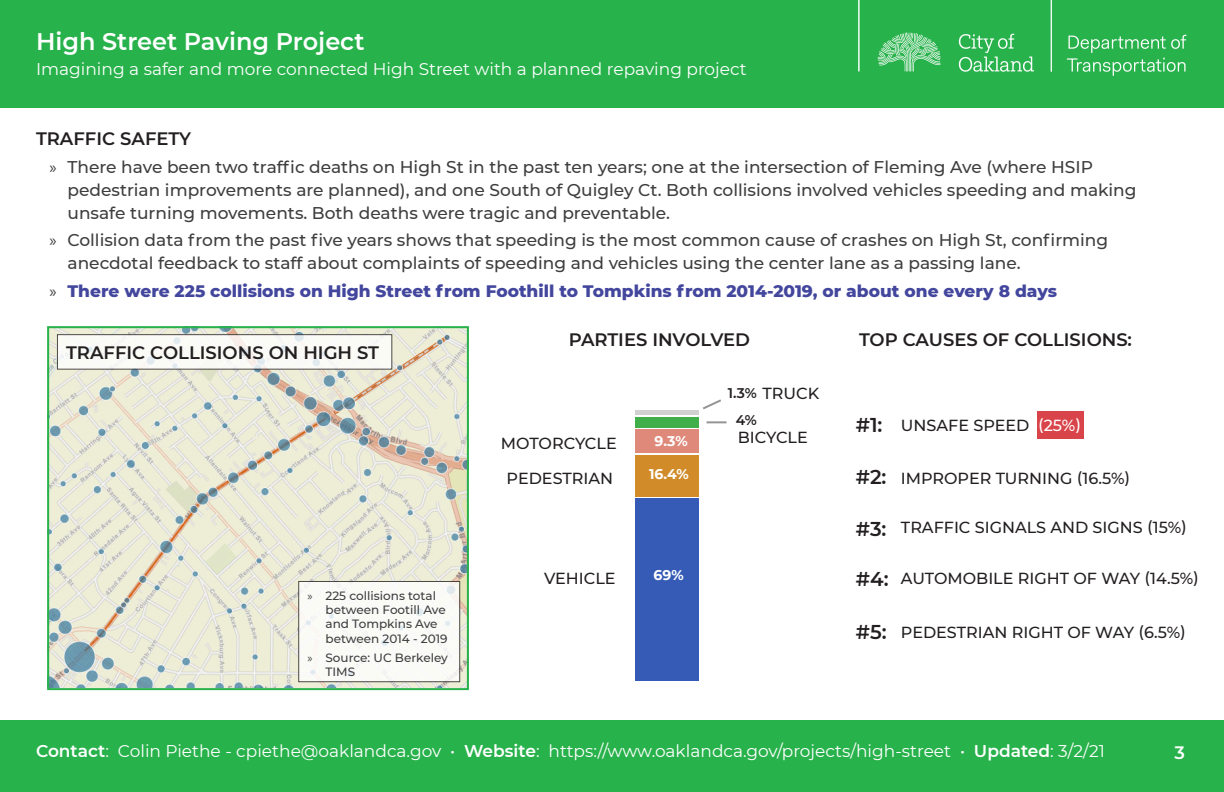
<style>
.page{position:relative;width:1224px;height:792px;background:#fff}
.page>*{position:absolute;margin:0;border:0;box-sizing:border-box;transform-origin:0 0}
.t1{font:600 24px "Montserrat";color:#fff}
.Header_2{font:600 20px "Montserrat";color:#231f20}
.Header_2-2{font:600 18px "Montserrat";color:#231f20}
.Header_1{font:600 18px "Montserrat";color:#231f20}
.t2{font:600 18px "Montserrat";color:#fff}
.t3{font:500 17px/23px "Montserrat";color:#3e3e3f}
.t4{font:17px "Montserrat";color:#fff}
.t5{font:800 17px "Montserrat";color:#43469d}
.Header_2-3{font:500 16px "Montserrat";color:#231f20}
.Header_2-4{font:700 14px "Montserrat";color:#fff}
.Header_2-5{font:600 14px "Montserrat";color:#231f20}
.t6{font:500 12px/14.4px "Montserrat";color:#3e3e3f}
.s1{font-family:"Myriad Pro";font-weight:400}
.s2{font-family:"Myriad Pro";font-weight:400;color:#3e3e3f}
.s3{color:#fff}
.s4{font-weight:600}
</style>
<div class="page">
<div style="left:0;top:0;width:1224px;height:108px;background:#28b24b"></div>
<div style="left:0;top:720px;width:1224px;height:72px;background:#28b24b"></div>
<img style="left:858px;top:0;width:328px;height:76px">
<div style="left:1037px;top:411px;width:47px;height:28px;background:#d8444a"></div>
<img style="left:50px;top:329px;width:416px;height:358px">
<div style="left:298px;top:581px;width:162px;height:101px;background:#fbfbf6;border:1px solid #231f20"></div>
<svg style="left:59px;top:336px;width:331px;height:32px;fill:#fbfbf6"></svg>
<div style="left:635px;top:498px;width:64px;height:183px;background:#365bb6"></div>
<div style="left:635px;top:455px;width:64px;height:41px;background:#d18b29"></div>
<div style="left:635px;top:429px;width:64px;height:24px;background:#df897b"></div>
<div style="left:635px;top:417px;width:64px;height:10px;background:#40ae49"></div>
<hr style="left:635px;top:411px;width:64px;height:4px;background:#d1d1d1">
<hr style="left:707px;top:421px;width:20px;height:2px;background:#231f20">
<svg style="left:703px;top:399px;width:18px;height:11px"></svg>
<div style="left:47px;top:326px;width:422px;height:364px;border:2px solid #28b24b"></div>
<h1 class="t1" style="left:36px;top:25px;width:330px">High Street Paving Project</h1>
<p class="t4" style="left:36px;top:57px;width:712px">Imagining a safer and more connected High Street with a planned repaving project</p>
<p class="Header_1" style="left:36px;top:126px;width:157px">TRAFFIC SAFETY</p>
<p class="t3" style="left:68px;top:155px;width:1071px;text-indent:-18px"><span class="s1">»</span> There have been two traffic deaths on High St in the past ten years; one at the intersection of Fleming Ave (where HSIP pedestrian improvements are planned), and one South of Quigley Ct. Both collisions involved vehicles speeding and making unsafe turning movements. Both deaths were tragic and preventable.</p>
<p class="t3" style="left:68px;top:228px;width:1042px;text-indent:-18px"><span class="s1">»</span> Collision data from the past five years shows that speeding is the most common cause of crashes on High St, confirming anecdotal feedback to staff about complaints of speeding and vehicles using the center lane as a passing lane.</p>
<p class="t5" style="left:50px;top:278px;width:1009px"><span class="s2">»</span> There were 225 collisions on High Street from Foothill to Tompkins from 2014-2019, or about one every 8 days</p>
<p class="Header_2-2" style="left:66px;top:339px;width:315px">TRAFFIC COLLISIONS ON HIGH ST</p>
<p class="t6" style="left:326px;top:588px;width:124px;text-indent:-18px"><span class="s1">»</span> 225 collisions total between Footill Ave and Tompkins Ave between 2014 - 2019</p>
<p class="t6" style="left:326px;top:650px;width:124px;text-indent:-18px"><span class="s1">»</span> Source: UC Berkeley<br>TIMS</p>
<p class="Header_2-2" style="left:569px;top:327px;width:183px">PARTIES INVOLVED</p>
<p class="Header_2-2" style="left:859px;top:327px;width:275px">TOP CAUSES OF COLLISIONS:</p>
<p class="Header_2-3" style="left:501px;top:432px;width:117px">MOTORCYCLE</p>
<p class="Header_2-3" style="left:507px;top:467px;width:108px">PEDESTRIAN</p>
<p class="Header_2-4" style="left:655px;top:431px;width:34px">9.3%</p>
<p class="Header_2-4" style="left:649px;top:464px;width:41px">16.4%</p>
<p class="Header_2-3" style="left:544px;top:567px;width:73px">VEHICLE</p>
<p class="Header_2-4" style="left:654px;top:565px;width:32px">69%</p>
<p class="Header_2-3" style="left:763px;top:382px;width:58px">TRUCK</p>
<p class="Header_2-5" style="left:728px;top:383px;width:30px">1.3%</p>
<p class="Header_2-3" style="left:738px;top:427px;width:72px">BICYCLE</p>
<p class="Header_2-5" style="left:736px;top:410px;width:23px">4%</p>
<p class="Header_2" style="left:856px;top:411px;width:28px">#1:</p>
<p class="Header_2" style="left:856px;top:462px;width:32px">#2:</p>
<p class="Header_2" style="left:856px;top:515px;width:32px">#3:</p>
<p class="Header_2" style="left:856px;top:565px;width:34px">#4:</p>
<p class="Header_2" style="left:856px;top:618px;width:32px">#5:</p>
<p class="Header_2-3" style="left:901px;top:414px;width:182px">UNSAFE SPEED <span class="s3">(25%)</span></p>
<p class="Header_2-3" style="left:901px;top:467px;width:231px">IMPROPER TURNING (16.5%)</p>
<p class="Header_2-3" style="left:901px;top:517px;width:288px">TRAFFIC SIGNALS AND SIGNS (15%)</p>
<p class="Header_2-3" style="left:901px;top:568px;width:300px">AUTOMOBILE RIGHT OF WAY (14.5%)</p>
<p class="Header_2-3" style="left:901px;top:621px;width:287px">PEDESTRIAN RIGHT OF WAY (6.5%)</p>
<p class="t4" style="left:36px;top:740px;width:1070px"><span class="s4">Contact</span>: Colin Piethe - cpiethe@oaklandca.gov • <span class="s4">Website</span>: https://www.oaklandca.gov/projects/high-street • <span class="s4">Updated</span>: 3/2/21</p>
<p class="t2" style="left:1174px;top:740px;width:12px">3</p>
</div>
